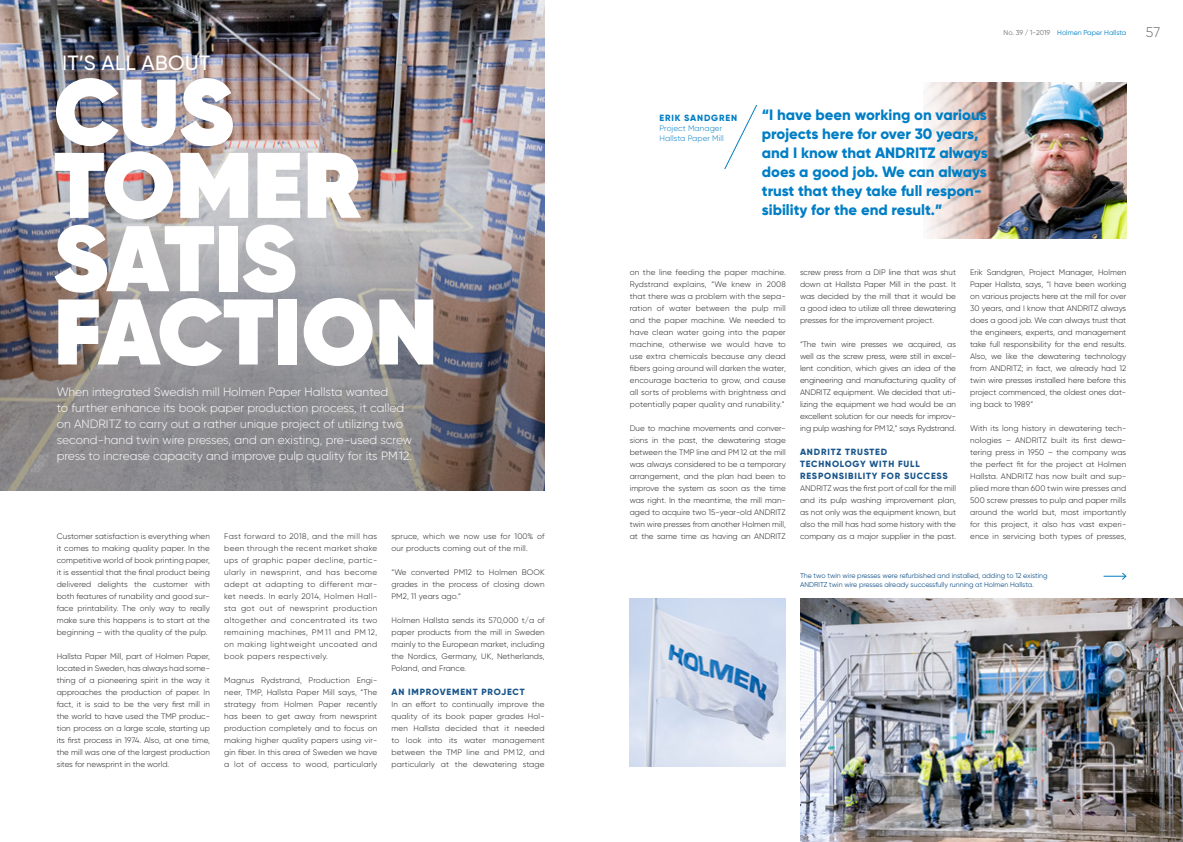
<style>
.page{position:relative;width:1183px;height:842px;background:#fff}
.page>*{position:absolute;margin:0;border:0;box-sizing:border-box;transform-origin:0 0}
.t1{font:800 92.9px/73.3px "Gilroy";letter-spacing:-.005em;color:#fff}
.t2{font:500 20.6px "Gilroy";letter-spacing:.02em;color:#fff}
.t3{font:800 15px/19px "Gilroy";color:#007ec5}
.t4{font:300 14px "Gilroy";color:#6c6d70}
.t5{font:300 12px/16px "Gilroy";color:#fff}
.t6{font:800 9px/12px "Gilroy";letter-spacing:.09em;color:#19558b}
.t7{font:800 9px "Gilroy";letter-spacing:.09em;color:#007ec5}
.t8{font:300 8px/12px "Gilroy";letter-spacing:.005em;color:#231f20;text-align:justify}
.t9{font:300 8px/10px "Gilroy";letter-spacing:.01em;color:#007ec5}
.t10{font:7px/9px "Gilroy";color:#19558b}
.t11{font:7px "Gilroy";color:#007ec5}
.s1{color:#6c6d70}
</style>
<div class="page">
<img style="left:1036px;top:83px;width:89px;height:156px">
<img style="left:924px;top:82px;width:112px;height:157px">
<img style="left:0;top:0;width:544px;height:491px">
<img style="left:629px;top:599px;width:156px;height:168px">
<img style="left:800px;top:599px;width:382px;height:243px">
<svg style="left:724px;top:106px;width:33px;height:63px"></svg>
<svg style="left:1103px;top:572px;width:23px;height:8px"></svg>
<h2 class="t2" style="left:62px;top:50px;width:150px">IT’S ALL ABOUT</h2>
<h1 class="t1" style="left:54px;top:75px;width:385px">CUS<br>TOMER<br>SATIS<br>FACTION</h1>
<p class="t5" style="left:57px;top:383px;width:357px">When integrated Swedish mill Holmen Paper Hallsta wanted<br>to further enhance its book paper production process, it called on ANDRITZ to carry out a rather unique project of utilizing two second-hand twin wire presses, and an existing, pre-used screw press to increase capacity and improve pulp quality for its PM12.</p>
<p class="t8" style="left:57px;top:530px;width:155px">Customer satisfaction is everything when it comes to making quality paper. In the competitive world of book printing paper, it is essential that the final product being delivered delights the customer with both features of runability and good sur&shy;face printability. The only way to really make sure this happens is to start at the beginning – with the quality of the pulp.</p>
<p class="t8" style="left:57px;top:650px;width:155px">Hallsta Paper Mill, part of Holmen Paper, located in Sweden, has always had some&shy;thing of a pioneering spirit in the way it approaches the production of paper. In fact, it is said to be the very first mill in the world to have used the TMP produc&shy;tion process on a large scale, starting up its first process in 1974. Also, at one time, the mill was one of the largest production sites for newsprint in the world.</p>
<p class="t8" style="left:224px;top:530px;width:155px">Fast forward to 2018, and the mill has been through the recent market shake ups of graphic paper decline, partic&shy;ularly in newsprint, and has become adept at adapting to different mar&shy;ket needs. In early 2014, Holmen Hall&shy;sta got out of newsprint production altogether and concentrated its two remaining machines, PM 11 and PM 12, on making lightweight uncoated and book papers respectively.</p>
<p class="t8" style="left:224px;top:674px;width:155px">Magnus Rydstrand, Production Engi&shy;neer, TMP, Hallsta Paper Mill says, “The strategy from Holmen Paper recently has been to get away from newsprint production completely and to focus on making higher quality papers using vir&shy;gin fiber. In this area of Sweden we have a lot of access to wood, particularly</p>
<p class="t8" style="left:391px;top:530px;width:155px">spruce, which we now use for 100% of our products coming out of the mill.</p>
<p class="t8" style="left:391px;top:566px;width:155px">“We converted PM12 to Holmen BOOK grades in the process of closing down PM2, 11 years ago.”</p>
<p class="t8" style="left:391px;top:614px;width:155px">Holmen Hallsta sends its 570,000 t/a of paper products from the mill in Sweden mainly to the European market, including the Nordics, Germany, UK, Netherlands, Poland, and France.</p>
<p class="t6" style="left:391px;top:686px;width:135px">AN IMPROVEMENT PROJECT</p>
<p class="t8" style="left:391px;top:698px;width:155px">In an effort to continually improve the quality of its book paper grades Hol&shy;men Hallsta decided that it needed to look into its water management between the TMP line and PM 12, and particularly at the dewatering stage</p>
<p class="t11" style="left:1003px;top:28px;width:124px"><span class="s1">No. 39 / 1-2019</span> Holmen Paper Hallsta</p>
<h3 class="t4" style="left:1145px;top:23px;width:16px">57</h3>
<p class="t7" style="left:659px;top:112px;width:79px">ERIK SANDGREN</p>
<p class="t9" style="left:659px;top:123px;width:66px">Project Manager<br>Hallsta Paper Mill</p>
<h3 class="t3" style="left:761px;top:106px;width:227px">“I have been working on various projects here for over 30 years, and I know that ANDRITZ always does a good job. We can always trust that they take full respon&shy;sibility for the end result.”</h3>
<p class="t8" style="left:629px;top:266px;width:157px">on the line feeding the paper machine.<br>Rydstrand explains, “We knew in 2008 that there was a problem with the sepa&shy;ration of water between the pulp mill and the paper machine. We needed to have clean water going into the paper machine, otherwise we would have to use extra chemicals because any dead fibers going around will darken the water, encourage bacteria to grow, and cause all sorts of problems with brightness and potentially paper quality and runability.”</p>
<p class="t8" style="left:629px;top:422px;width:157px">Due to machine movements and conver&shy;sions in the past, the dewatering stage between the TMP line and PM12 at the mill was always considered to be a temporary arrangement, and the plan had been to improve the system as soon as the time was right. In the meantime, the mill man&shy;aged to acquire two 15-year-old ANDRITZ twin wire presses from another Holmen mill, at the same time as having an ANDRITZ</p>
<p class="t8" style="left:799px;top:266px;width:157px">screw press from a DIP line that was shut down at Hallsta Paper Mill in the past. It was decided by the mill that it would be a good idea to utilize all three dewatering presses for the improvement project.</p>
<p class="t8" style="left:799px;top:338px;width:157px">“The twin wire presses we acquired, as well as the screw press, were still in excel&shy;lent condition, which gives an idea of the engineering and manufacturing quality of ANDRITZ equipment. We decided that uti&shy;lizing the equipment we had would be an excellent solution for our needs for improv&shy;ing pulp washing for PM12,” says Rydstrand.</p>
<p class="t6" style="left:799px;top:446px;width:149px">ANDRITZ TRUSTED<br>TECHNOLOGY WITH FULL<br>RESPONSIBILITY FOR SUCCESS</p>
<p class="t8" style="left:799px;top:482px;width:157px">ANDRITZ was the first port of call for the mill and its pulp washing improvement plan, as not only was the equipment known, but also the mill has had some history with the company as a major supplier in the past.</p>
<p class="t8" style="left:969px;top:266px;width:157px">Erik Sandgren, Project Manager, Holmen Paper Hallsta, says, “I have been working on various projects here at the mill for over 30 years, and I know that ANDRITZ always does a good job. We can always trust that the engineers, experts, and management take full responsibility for the end results.<br>Also, we like the dewatering technology from ANDRITZ; in fact, we already had 12 twin wire presses installed here before this project commenced, the oldest ones dat&shy;ing back to 1989.”</p>
<p class="t8" style="left:969px;top:422px;width:157px">With its long history in dewatering tech&shy;nologies – ANDRITZ built its first dewa&shy;tering press in 1950 – the company was the perfect fit for the project at Holmen Hallsta. ANDRITZ has now built and sup&shy;plied more than 600 twin wire presses and 500 screw presses to pulp and paper mills around the world but, most importantly for this project, it also has vast experi&shy;ence in servicing both types of presses,</p>
<p class="t10" style="left:799px;top:571px;width:249px">The two twin wire presses were refurbished and installed, adding to 12 existing<br>ANDRITZ twin wire presses already successfully running at Holmen Hallsta.</p>
</div>
